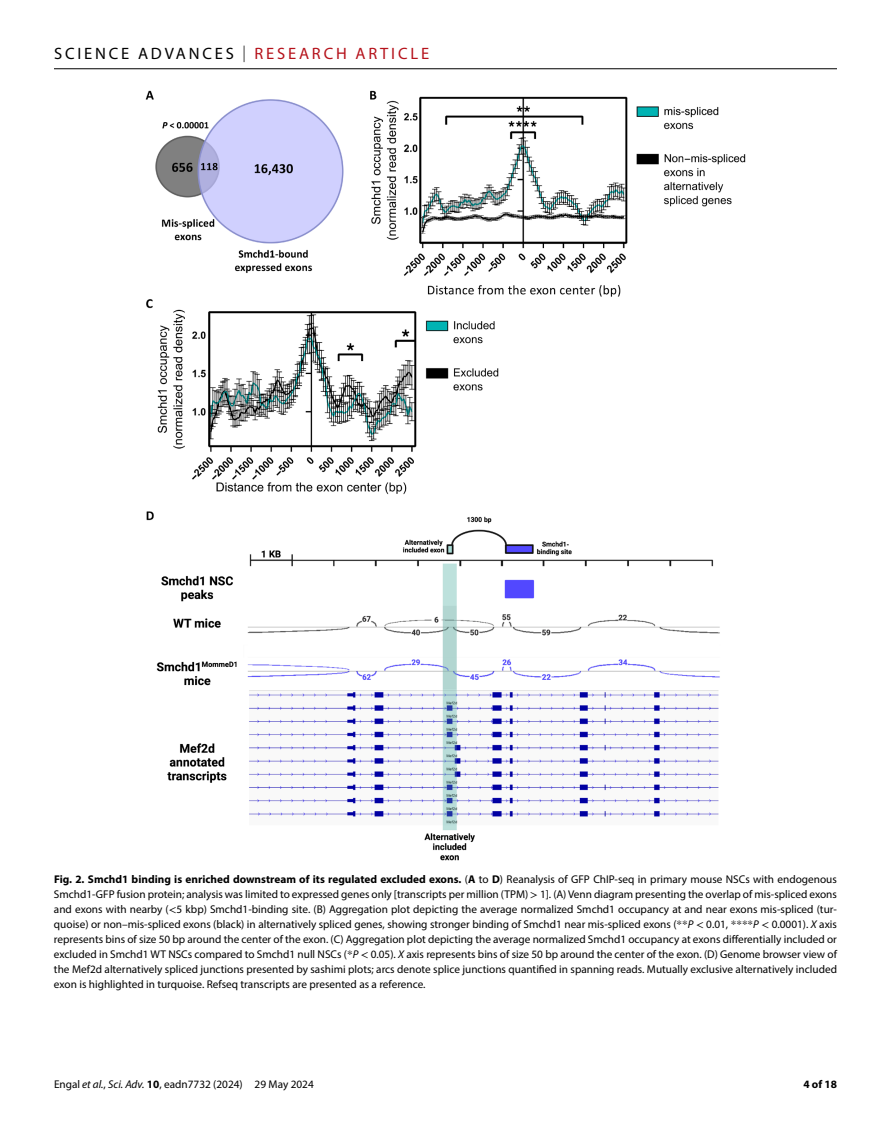
<style>
.page{position:relative;width:891px;height:1134px;background:#fff}
.page>*{position:absolute;margin:0;border:0;box-sizing:border-box;transform-origin:0 0}
.t1{font:16.5px "Myriad Pro";letter-spacing:.17em;color:#000}
.t2{font:16.5px "Myriad Pro";letter-spacing:.17em;color:#b5121b}
.t3{font:11.25px/15px "Myriad Pro";color:#000;text-align:justify}
.t4{font:700 11.25px "Myriad Pro";color:#000}
.s1{font-weight:300}
.s2{color:#b5121b}
.s3{font-weight:700}
.s4{font-family:"STIX"}
.s5{font-style:italic}
</style>
<div class="page">
<hr style="left:54px;top:68px;width:783px;height:1px;background:#000">
<img style="left:145px;top:90px;width:601px;height:771px">
<h1 class="t1" style="left:54px;top:44px;width:224px">Scie nce Adva nces <span class="s1">|</span> <span class="s2">Resear</span></h1>
<h1 class="t2" style="left:324px;top:44px;width:105px">ch Ar ticle</h1>
<p class="t3" style="left:54px;top:872px;width:785px"><span class="s3">Fig. 2. Smchd1 binding is enriched downstream of its regulated excluded exons.</span> (<span class="s3">A</span> to <span class="s3">D</span>) Reanalysis of GFP ChIP-seq in primary mouse NSCs with endogenous Smchd1-GFP fusion protein; analysis was limited to expressed genes only [transcripts per million (TPM) <span class="s4">&gt;</span> 1]. (A) Venn diagram presenting the overlap of mis-spliced exons and exons with nearby (<span class="s4">&lt;</span>5 kbp) Smchd1-binding site. (B) Aggregation plot depicting the average normalized Smchd1 occupancy at and near exons mis-spliced (tur&shy;quoise) or non–mis-spliced exons (black) in alternatively spliced genes, showing stronger binding of Smchd1 near mis-spliced exons (<span class="s4">**</span><span class="s5">P</span> <span class="s4">&lt;</span> 0.01, <span class="s4">****</span><span class="s5">P</span> <span class="s4">&lt;</span> 0.0001). <span class="s5">X</span> axis represents bins of size 50 bp around the center of the exon. (C) Aggregation plot depicting the average normalized Smchd1 occupancy at exons differentially included or excluded in Smchd1 WT NSCs compared to Smchd1 null NSCs (<span class="s4">*</span><span class="s5">P</span> <span class="s4">&lt;</span> 0.05). <span class="s5">X</span> axis represents bins of size 50 bp around the center of the exon. (D) Genome browser view of the Mef2d alternatively spliced junctions presented by sashimi plots; arcs denote splice junctions quantified in spanning reads. Mutually exclusive alternatively included exon is highlighted in turquoise. Refseq transcripts are presented as a reference.</p>
<p class="t3" style="left:54px;top:1076px;width:261px">Engal <span class="s5">et al.</span>, <span class="s5">Sci. Adv.</span> <span class="s3">10</span>, eadn7732 (2024) 29 May 2024</p>
<p class="t4" style="left:803px;top:1076px;width:35px">4 of 18</p>
</div>
